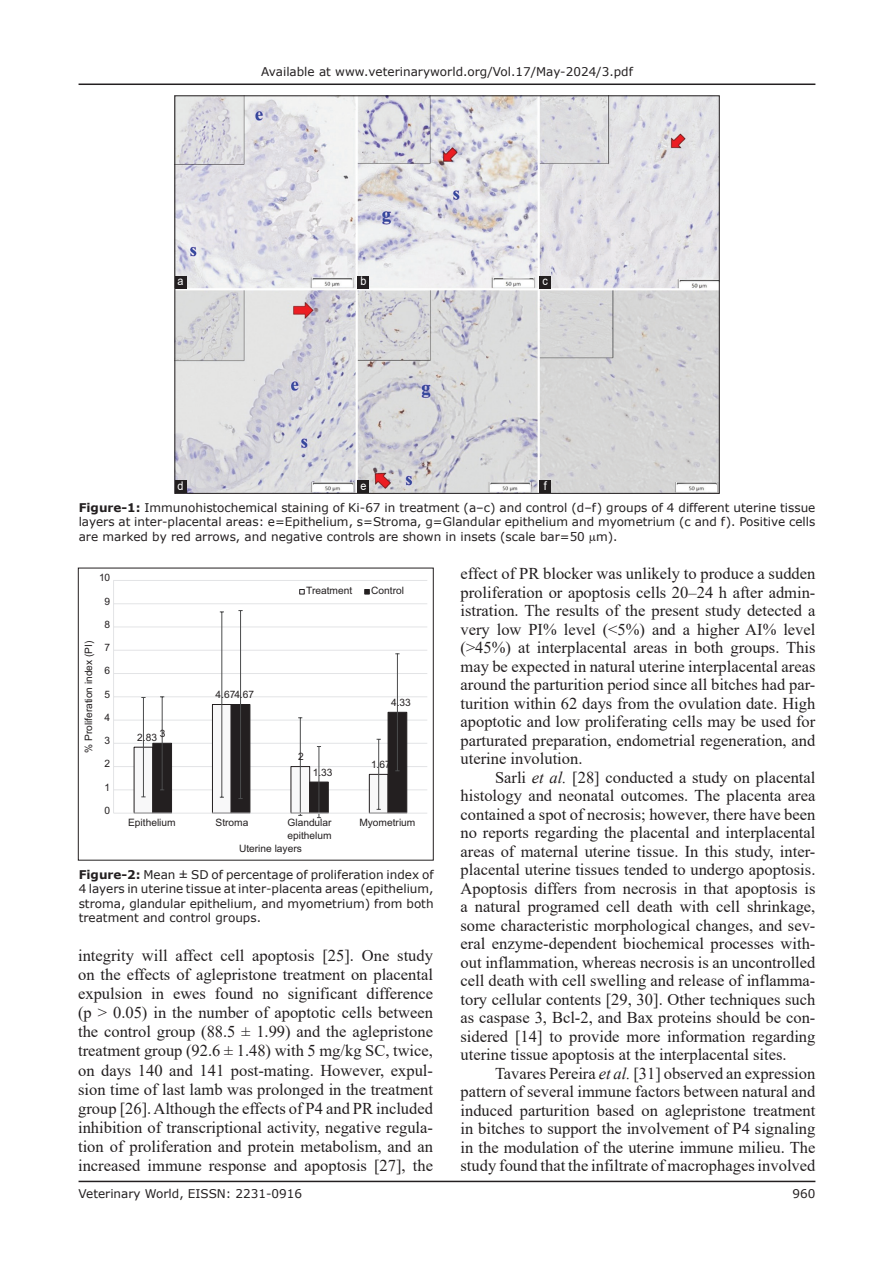
<style>
.page{position:relative;width:894px;height:1263px;background:#fff}
.page>*{position:absolute;margin:0;border:0;box-sizing:border-box;transform-origin:0 0}
.TX{font:16.5px/18.5px "Times New Roman";color:#231f20;text-align:justify}
.FGC{font:12px/14.5px "Verdana";color:#231f20;text-align:justify}
.LABEL{font:12px "Arial";color:#fff;scale:.9 1}
.t1{font:10.2px/12.1px "Arial";color:#231f20}
.s1{font-weight:700}
.s2{font-style:italic}
</style>
<div class="page">
<hr style="left:78px;top:1180px;width:737px;height:2px;background:#231f20">
<hr style="left:78px;top:83px;width:737px;height:2px;background:#231f20">
<hr style="left:113px;top:789px;width:314px;height:1px;background:#e3e4e6">
<hr style="left:113px;top:766px;width:314px;height:1px;background:#e3e4e6">
<hr style="left:113px;top:743px;width:314px;height:1px;background:#e3e4e6">
<hr style="left:113px;top:719px;width:314px;height:1px;background:#e3e4e6">
<hr style="left:113px;top:696px;width:314px;height:1px;background:#e3e4e6">
<hr style="left:113px;top:673px;width:314px;height:1px;background:#e3e4e6">
<hr style="left:113px;top:650px;width:314px;height:1px;background:#e3e4e6">
<hr style="left:113px;top:580px;width:1px;height:233px;background:#e3e4e6">
<hr style="left:113px;top:626px;width:314px;height:1px;background:#e3e4e6">
<hr style="left:113px;top:603px;width:314px;height:1px;background:#e3e4e6">
<hr style="left:113px;top:580px;width:314px;height:1px;background:#e3e4e6">
<div style="left:134px;top:747px;width:19px;height:66px;background:#f8f8f9"></div>
<div style="left:212px;top:704px;width:19px;height:109px;background:#f8f8f9;border:1px solid #231f20"></div>
<div style="left:290px;top:766px;width:20px;height:47px;background:#f8f8f9;border:1px solid #231f20"></div>
<div style="left:369px;top:774px;width:19px;height:39px;background:#f8f8f9;border:1px solid #231f20"></div>
<div style="left:152px;top:743px;width:20px;height:70px;background:#231f20;border:1px solid #231f20"></div>
<div style="left:231px;top:704px;width:19px;height:109px;background:#231f20"></div>
<div style="left:309px;top:781px;width:19px;height:32px;background:#231f20;border:1px solid #231f20"></div>
<div style="left:387px;top:712px;width:20px;height:101px;background:#231f20;border:1px solid #231f20"></div>
<hr style="left:143px;top:697px;width:1px;height:100px;background:#4b4c4d">
<hr style="left:221px;top:612px;width:1px;height:185px;background:#4b4c4d">
<hr style="left:300px;top:717px;width:1px;height:98px;background:#4b4c4d">
<hr style="left:378px;top:739px;width:1px;height:70px;background:#4b4c4d">
<hr style="left:162px;top:697px;width:1px;height:93px;background:#4b4c4d">
<hr style="left:240px;top:610px;width:1px;height:188px;background:#4b4c4d">
<hr style="left:318px;top:746px;width:1px;height:71px;background:#4b4c4d">
<hr style="left:397px;top:654px;width:1px;height:117px;background:#4b4c4d">
<hr style="left:113px;top:812px;width:314px;height:1px;background:#e3e4e6">
<svg style="left:299px;top:589px;width:5px;height:5px"></svg>
<svg style="left:364px;top:589px;width:5px;height:5px"></svg>
<img style="left:176px;top:98px;width:541px;height:393px">
<div style="left:539px;top:276px;width:11px;height:12px;background:#231f20"></div>
<div style="left:357px;top:276px;width:12px;height:12px;background:#231f20"></div>
<div style="left:175px;top:276px;width:11px;height:13px;background:#231f20"></div>
<div style="left:175px;top:480px;width:11px;height:13px;background:#231f20"></div>
<div style="left:357px;top:480px;width:12px;height:13px;background:#231f20"></div>
<div style="left:539px;top:480px;width:12px;height:13px;background:#231f20"></div>
<p class="FGC" style="left:261px;top:64px;width:373px">Available at www.veterinaryworld.org/Vol.17/May-2024/3.pdf</p>
<p class="LABEL" style="left:177px;top:273px;width:8px">a</p>
<p class="LABEL" style="left:360px;top:273px;width:8px">b</p>
<p class="LABEL" style="left:542px;top:273px;width:7px">c</p>
<p class="LABEL" style="left:177px;top:478px;width:8px">d</p>
<p class="LABEL" style="left:360px;top:478px;width:8px">e</p>
<p class="LABEL" style="left:543px;top:477px;width:5px">f</p>
<p class="FGC" style="left:79px;top:500px;width:738px"><span class="s1">Figure-1:</span> Immunohistochemical staining of Ki-67 in treatment (a–c) and control (d–f) groups of 4 different uterine tissue layers at inter-placental areas: e=Epithelium, s=Stroma, g=Glandular epithelium and myometrium (c and f). Positive cells are marked by red arrows, and negative controls are shown in insets (scale bar=50 m).</p>
<p class="t1" style="left:99px;top:571px;width:13px">10</p>
<p class="t1" style="left:105px;top:595px;width:7px">9</p>
<p class="t1" style="left:82px;top:753px;width:114px;rotate:-90deg">% Proliferation index (PI)</p>
<p class="t1" style="left:105px;top:618px;width:7px">8</p>
<p class="t1" style="left:105px;top:641px;width:7px">7</p>
<p class="t1" style="left:105px;top:664px;width:7px">6</p>
<p class="t1" style="left:105px;top:688px;width:7px">5</p>
<p class="t1" style="left:105px;top:711px;width:7px">4</p>
<p class="t1" style="left:105px;top:734px;width:7px">3</p>
<p class="t1" style="left:105px;top:757px;width:7px">2</p>
<p class="t1" style="left:105px;top:781px;width:7px">1</p>
<p class="t1" style="left:105px;top:804px;width:7px">0</p>
<p class="t1" style="left:160px;top:727px;width:7px">3</p>
<p class="t1" style="left:137px;top:731px;width:21px">2.83</p>
<p class="t1" style="left:215px;top:688px;width:40px">4.674.67</p>
<p class="t1" style="left:306px;top:584px;width:47px">Treatment</p>
<p class="t1" style="left:371px;top:584px;width:34px">Control</p>
<p class="t1" style="left:298px;top:750px;width:7px">2</p>
<p class="t1" style="left:312px;top:766px;width:21px">1.33</p>
<p class="t1" style="left:391px;top:696px;width:21px">4.33</p>
<p class="t1" style="left:371px;top:758px;width:21px">1.67</p>
<p class="t1" style="left:128px;top:816px;width:49px">Epithelium</p>
<p class="t1" style="left:215px;top:816px;width:34px">Stroma</p>
<p class="t1" style="left:287px;top:816px;width:46px">Glandular epithelum</p>
<p class="t1" style="left:359px;top:816px;width:57px">Myometrium</p>
<p class="t1" style="left:239px;top:842px;width:64px">Uterine layers</p>
<p class="FGC" style="left:79px;top:866px;width:356px"><span class="s1">Figure-2:</span> Mean ± SD of percentage of proliferation index of 4 layers in uterine tissue at inter-placenta areas (epithelium, stroma, glandular epithelium, and myometrium) from both treatment and control groups.</p>
<p class="TX" style="left:78px;top:945px;width:356px;line-height:19.2px">integrity will affect cell apoptosis [25]. One study on the effects of aglepristone treatment on placental expulsion in ewes found no significant difference (p &gt; 0.05) in the number of apoptotic cells between the control group (88.5 ± 1.99) and the aglepristone treatment group (92.6 ± 1.48) with 5 mg/kg SC, twice, on days 140 and 141 post-mating. However, expul&shy;sion time of last lamb was prolonged in the treatment group [26]. Although the effects of P4 and PR included inhibition of transcriptional activity, negative regula&shy;tion of proliferation and protein metabolism, and an increased immune response and apoptosis [27], the</p>
<p class="TX" style="left:460px;top:564px;width:356px">effect of PR blocker was unlikely to produce a sudden proliferation or apoptosis cells 20–24 h after admin&shy;istration. The results of the present study detected a very low PI% level (&lt;5%) and a higher AI% level (&gt;45%) at interplacental areas in both groups. This may be expected in natural uterine interplacental areas around the parturition period since all bitches had par&shy;turition within 62 days from the ovulation date. High apoptotic and low proliferating cells may be used for parturated preparation, endometrial regeneration, and uterine involution.</p>
<p class="TX" style="left:460px;top:767px;width:356px;text-indent:34px">Sarli <span class="s2">et al.</span> [28] conducted a study on placental histology and neonatal outcomes. The placenta area contained a spot of necrosis; however, there have been no reports regarding the placental and interplacental areas of maternal uterine tissue. In this study, inter&shy;placental uterine tissues tended to undergo apoptosis.<br>Apoptosis differs from necrosis in that apoptosis is a natural programed cell death with cell shrinkage, some characteristic morphological changes, and sev&shy;eral enzyme-dependent biochemical processes with&shy;out inflammation, whereas necrosis is an uncontrolled cell death with cell swelling and release of inflamma&shy;tory cellular contents [29, 30]. Other techniques such as caspase 3, Bcl-2, and Bax proteins should be con&shy;sidered [14] to provide more information regarding uterine tissue apoptosis at the interplacental sites.</p>
<p class="TX" style="left:460px;top:1063px;width:356px;text-indent:34px">Tavares Pereira <span class="s2">et al.</span> [31] observed an expression pattern of several immune factors between natural and induced parturition based on aglepristone treatment in bitches to support the involvement of P4 signaling in the modulation of the uterine immune milieu. The study found that the infiltrate of macrophages involved</p>
<p class="FGC" style="left:78px;top:1186px;width:225px">Veterinary World, EISSN: 2231-0916</p>
<p class="FGC" style="left:792px;top:1186px;width:24px">960</p>
</div>
